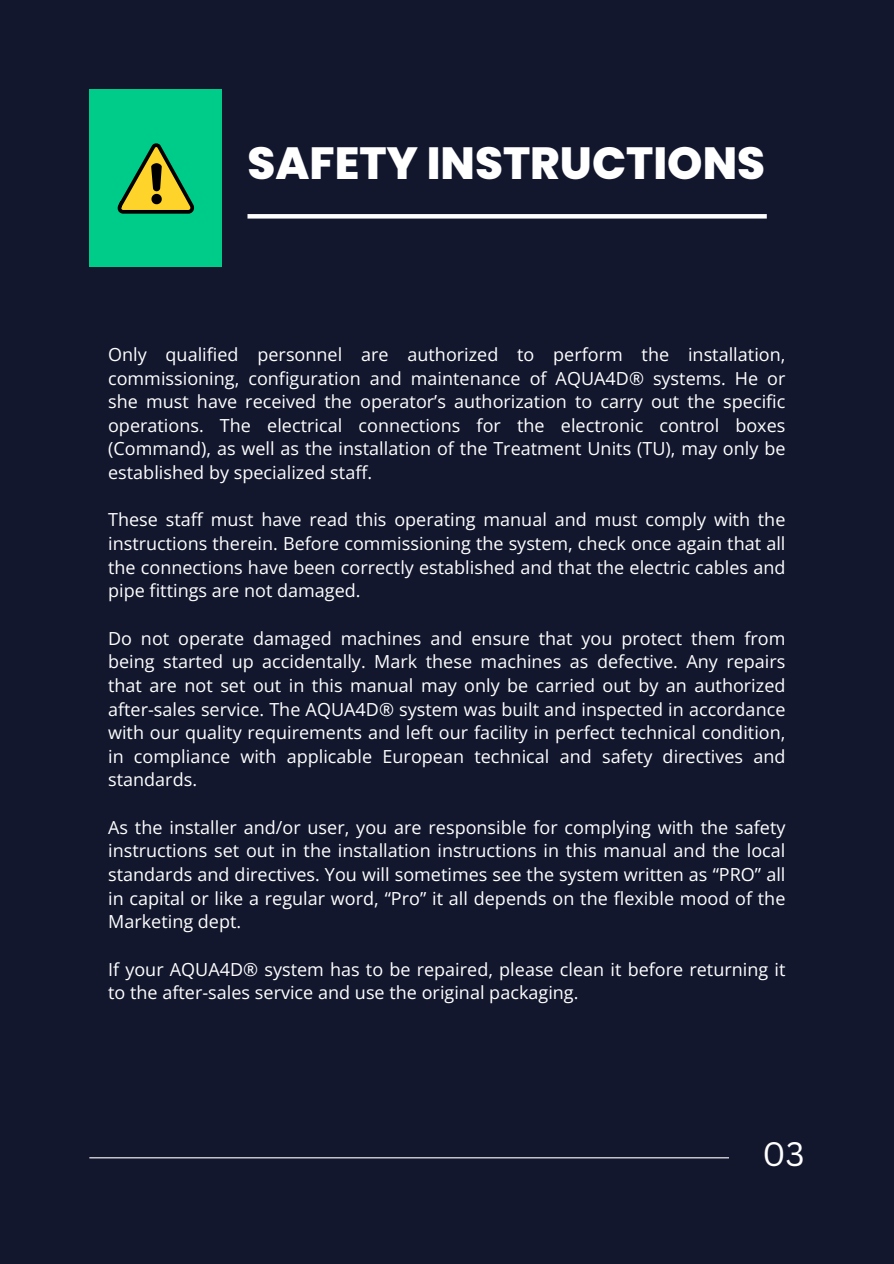
<style>
.page{position:relative;width:894px;height:1264px;background:#fff}
.page>*{position:absolute;margin:0;border:0;box-sizing:border-box;transform-origin:0 0}
.t1{font:800 45px "Poppins";color:#fff}
.t2{font:33px "Canva Sans";color:#fff}
.t3{font:18px/23.7px "Open Sans";color:#fff;text-align:justify}
</style>
<div class="page">
<div style="left:0;top:0;width:893px;height:1263px;background:#12172e"></div>
<div style="left:89px;top:89px;width:133px;height:177px;background:#00cc8a"></div>
<svg style="left:247px;top:214px;width:519px;height:4px;background:#fbfbfb"></svg>
<hr style="left:89px;top:1157px;width:639px;height:1px;background:#fff">
<svg style="left:117px;top:144px;width:77px;height:70px"></svg>
<p class="t1" style="left:247px;top:132px;width:519px">SAFETY INSTRUCTIONS</p>
<p class="t3" style="left:108px;top:342px;width:678px">Only qualified personnel are authorized to perform the installation, commissioning, configuration and maintenance of AQUA4D® systems. He or she must have received the operator’s authorization to carry out the specific operations. The electrical connections for the electronic control boxes (Command), as well as the installation of the Treatment Units (TU), may only be established by specialized staff.</p>
<h1 class="t3" style="left:108px;top:507px;width:678px">These staff must have read this operating manual and must comply with the instructions therein. Before commissioning the system, check once again that all the connections have been correctly established and that the electric cables and pipe fittings are not damaged.</h1>
<p class="t3" style="left:108px;top:625px;width:678px">Do not operate damaged machines and ensure that you protect them from being started up accidentally. Mark these machines as defective. Any repairs that are not set out in this manual may only be carried out by an authorized after-sales service. The AQUA4D® system was built and inspected in accordance with our quality requirements and left our facility in perfect technical condition, in compliance with applicable European technical and safety directives and standards.</p>
<p class="t3" style="left:108px;top:814px;width:678px">As the installer and/or user, you are responsible for complying with the safety instructions set out in the installation instructions in this manual and the local standards and directives. You will sometimes see the system written as “PRO” all in capital or like a regular word, “Pro” it all depends on the flexible mood of the Marketing dept.</p>
<p class="t3" style="left:108px;top:956px;width:678px">If your AQUA4D® system has to be repaired, please clean it before returning it to the after-sales service and use the original packaging.</p>
<p class="t2" style="left:762px;top:1130px;width:44px">03</p>
</div>
